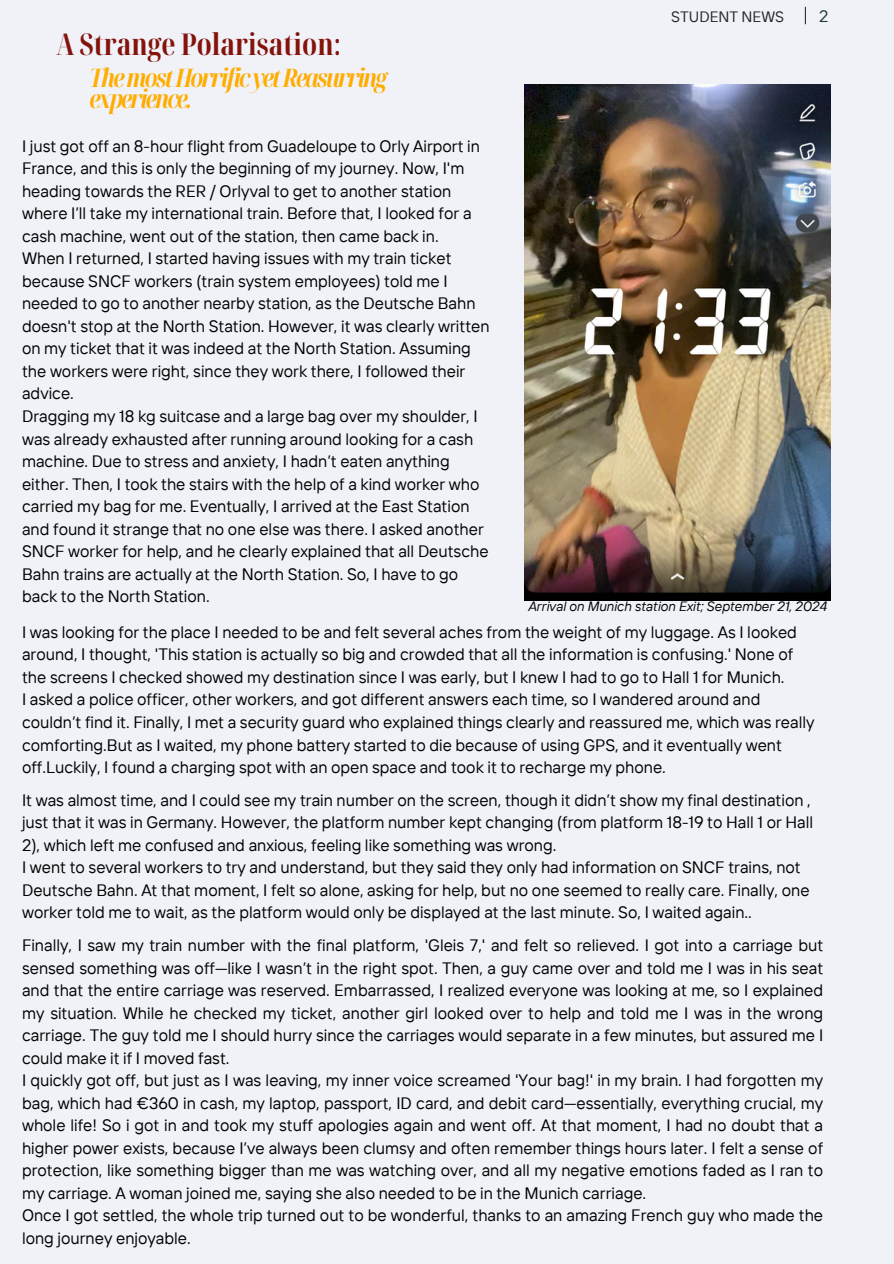
<style>
.page{position:relative;width:894px;height:1264px;background:#fff}
.page>*{position:absolute;margin:0;border:0;box-sizing:border-box;transform-origin:0 0}
.t1{font:700 extra-condensed 30px "Noto Serif Display";color:#84130c}
.t2{font:italic 700 extra-condensed 25.5px/21.3px "Noto Serif Display";letter-spacing:-.075em;color:#ffad00}
.t3{font:16.5px/22.5px "TT Interphases";color:#000}
.t4{font:16.5px "TT Interphases";color:#1f3839}
.t5{font:15px "TT Interphases";color:#272727}
.t6{font:italic 13.5px "TT Interphases";color:#000}
</style>
<div class="page">
<div style="left:0;top:0;width:893px;height:1263px;background:#f0f2f8"></div>
<svg style="left:804px;top:7px;width:1px;height:17px"></svg>
<img style="left:524px;top:85px;width:306px;height:515px">
<p class="t1" style="left:56px;top:23px;width:287px">A Strange Polarisation:</p>
<h4 class="t2" style="left:89px;top:66px;width:299px">ThemostHorrificyetReasurring experience.</h4>
<h1 class="t5" style="left:671px;top:7px;width:114px">STUDENT NEWS</h1>
<h2 class="t4" style="left:818px;top:6px;width:11px">2</h2>
<p class="t3" style="left:22px;top:134px;width:469px">I just got off an 8-hour flight from Guadeloupe to Orly Airport in France, and this is only the beginning of my journey. Now, I'm heading towards the RER / Orlyval to get to another station where I’ll take my international train. Before that, I looked for a cash machine, went out of the station, then came back in.<br>When I returned, I started having issues with my train ticket because SNCF workers (train system employees) told me I needed to go to another nearby station, as the Deutsche Bahn doesn't stop at the North Station. However, it was clearly written on my ticket that it was indeed at the North Station. Assuming the workers were right, since they work there, I followed their advice.<br>Dragging my 18 kg suitcase and a large bag over my shoulder, I was already exhausted after running around looking for a cash machine. Due to stress and anxiety, I hadn’t eaten anything either. Then, I took the stairs with the help of a kind worker who carried my bag for me. Eventually, I arrived at the East Station and found it strange that no one else was there. I asked another SNCF worker for help, and he clearly explained that all Deutsche Bahn trains are actually at the North Station. So, I have to go back to the North Station.</p>
<h4 class="t3" style="left:22px;top:620px;width:793px">I was looking for the place I needed to be and felt several aches from the weight of my luggage. As I looked around, I thought, 'This station is actually so big and crowded that all the information is confusing.' None of the screens I checked showed my destination since I was early, but I knew I had to go to Hall 1 for Munich.<br>I asked a police officer, other workers, and got different answers each time, so I wandered around and couldn’t find it. Finally, I met a security guard who explained things clearly and reassured me, which was really comforting.But as I waited, my phone battery started to die because of using GPS, and it eventually went off.Luckily, I found a charging spot with an open space and took it to recharge my phone.</h4>
<h4 class="t3" style="left:22px;top:788px;width:792px">It was almost time, and I could see my train number on the screen, though it didn’t show my final destination , just that it was in Germany. However, the platform number kept changing (from platform 18-19 to Hall 1 or Hall 2), which left me confused and anxious, feeling like something was wrong.<br>I went to several workers to try and understand, but they said they only had information on SNCF trains, not Deutsche Bahn. At that moment, I felt so alone, asking for help, but no one seemed to really care. Finally, one worker told me to wait, as the platform would only be displayed at the last minute. So, I waited again..</h4>
<h4 class="t3" style="left:22px;top:933px;width:802px">Finally, I saw my train number with the final platform, 'Gleis 7,' and felt so relieved. I got into a carriage but sensed something was off—like I wasn’t in the right spot. Then, a guy came over and told me I was in his seat and that the entire carriage was reserved. Embarrassed, I realized everyone was looking at me, so I explained my situation. While he checked my ticket, another girl looked over to help and told me I was in the wrong carriage. The guy told me I should hurry since the carriages would separate in a few minutes, but assured me I could make it if I moved fast.<br>I quickly got off, but just as I was leaving, my inner voice screamed 'Your bag!' in my brain. I had forgotten my bag, which had €360 in cash, my laptop, passport, ID card, and debit card—essentially, everything crucial, my whole life! So i got in and took my stuff apologies again and went off. At that moment, I had no doubt that a higher power exists, because I’ve always been clumsy and often remember things hours later. I felt a sense of protection, like something bigger than me was watching over, and all my negative emotions faded as I ran to my carriage. A woman joined me, saying she also needed to be in the Munich carriage.<br>Once I got settled, the whole trip turned out to be wonderful, thanks to an amazing French guy who made the long journey enjoyable.</h4>
<p class="t6" style="left:527px;top:597px;width:300px">Arrival on Munich station Exit; September 21, 2024</p>
</div>
